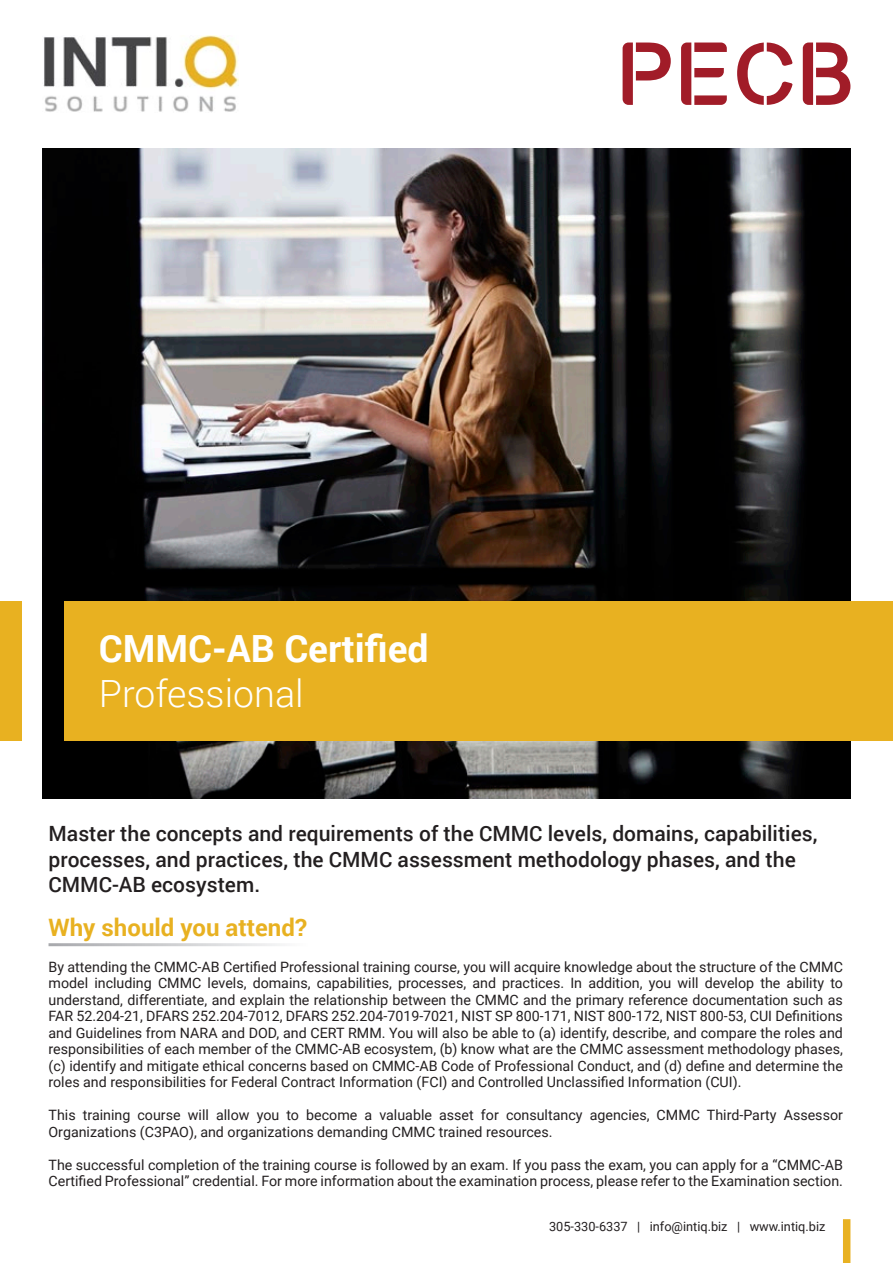
<style>
.page{position:relative;width:893px;height:1263px;background:#fff}
.page>*{position:absolute;margin:0;border:0;box-sizing:border-box;transform-origin:0 0}
.t1{font:700 37.5px "Roboto";color:#fff}
.t2{font:300 37.5px "Roboto";color:#fff}
.t3{font:700 24px "Roboto";color:#e8b121}
.t4{font:500 21px/25.2px "Roboto";color:#231f20}
.t5{font:14.25px/16.5px "Roboto";color:#231f20}
.t6{font:12.75px "Roboto";color:#231f20}
</style>
<div class="page">
<img style="left:43px;top:149px;width:807px;height:649px">
<div style="left:65px;top:601px;width:828px;height:140px;background:#e8b121"></div>
<div style="left:0;top:601px;width:21px;height:140px;background:#e8b121"></div>
<div style="left:843px;top:1219px;width:7px;height:44px;background:#e8b121"></div>
<svg style="left:623px;top:43px;width:48px;height:62px"></svg>
<svg style="left:681px;top:43px;width:46px;height:62px"></svg>
<svg style="left:737px;top:43px;width:55px;height:62px"></svg>
<svg style="left:803px;top:43px;width:47px;height:62px"></svg>
<img style="left:43px;top:35px;width:195px;height:77px">
<p class="t1" style="left:99px;top:622px;width:331px">CMMC-AB Certified</p>
<p class="t2" style="left:99px;top:667px;width:206px">Professional</p>
<p class="t4" style="left:49px;top:820px;width:770px">Master the concepts and requirements of the CMMC levels, domains, capabilities, processes, and practices, the CMMC assessment methodology phases, and the<br>CMMC-AB ecosystem.</p>
<p class="t3" style="left:49px;top:910px;width:260px">Why should you attend?</p>
<p class="t5" style="left:49px;top:958px;width:796px;text-align:justify">By attending the CMMC-AB Certified Professional training course, you will acquire knowledge about the structure of the CMMC model including CMMC levels, domains, capabilities, processes, and practices. In addition, you will develop the ability to understand, differentiate, and explain the relationship between the CMMC and the primary reference documentation such as FAR 52.204-21, DFARS 252.204-7012, DFARS 252.204-7019-7021, NIST SP 800-171, NIST 800-172, NIST 800-53, CUI Definitions and Guidelines from NARA and DOD, and CERT RMM. You will also be able to (a) identify, describe, and compare the roles and responsibilities of each member of the CMMC-AB ecosystem, (b) know what are the CMMC assessment methodology phases, (c) identify and mitigate ethical concerns based on CMMC-AB Code of Professional Conduct, and (d) define and determine the roles and responsibilities for Federal Contract Information (FCI) and Controlled Unclassified Information (CUI).</p>
<p class="t5" style="left:49px;top:1106px;width:796px">This training course will allow you to become a valuable asset for consultancy agencies, CMMC Third-Party Assessor<br>Organizations (C3PAO), and organizations demanding CMMC trained resources.</p>
<p class="t5" style="left:49px;top:1156px;width:796px">The successful completion of the training course is followed by an exam. If you pass the exam, you can apply for a “CMMC-AB<br>Certified Professional” credential. For more information about the examination process, please refer to the Examination section.</p>
<p class="t6" style="left:549px;top:1218px;width:278px">305-330-6337 | info@intiq.biz | www.intiq.biz</p>
</div>
